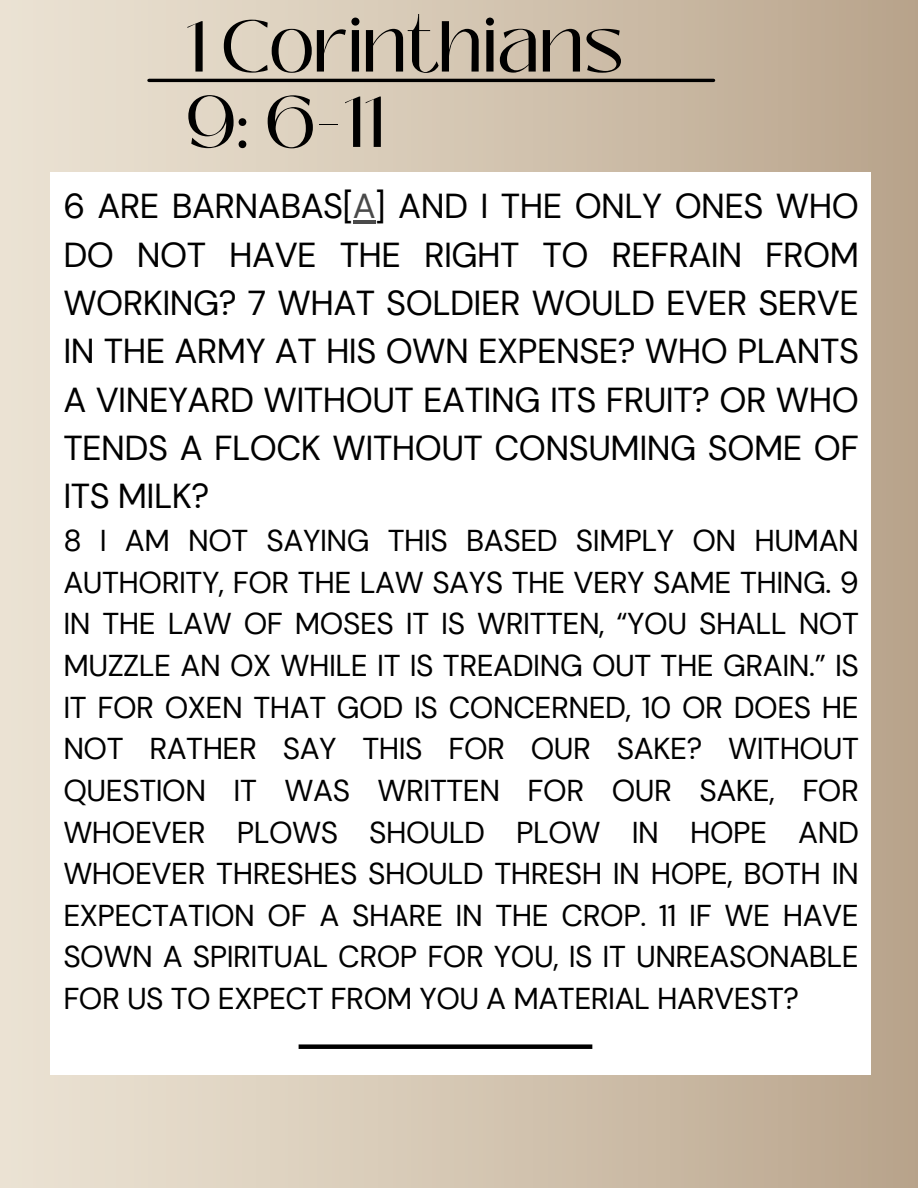
<style>
.page{position:relative;width:918px;height:1188px;background:#fff}
.page>*{position:absolute;margin:0;border:0;box-sizing:border-box;transform-origin:0 0}
.t1{font:71.7px/75.3px "Black Mango";letter-spacing:-.015em;color:#000}
.t2{font:34.65px/48.3px "DM Sans";letter-spacing:-.015em;color:#000;text-align:justify}
.t3{font:30.15px/41.7px "DM Sans";letter-spacing:-.015em;color:#000;text-align:justify}
.s1{color:#4a4a4a}
</style>
<div class="page">
<div style="left:0;top:0;width:918px;height:1188px;background:linear-gradient(to right,#ede5d6,#baa58d)"></div>
<div style="left:51px;top:172px;width:820px;height:903px;background:#fff"></div>
<hr style="left:149px;top:79px;width:565px;height:3px;background:#000">
<div style="left:299px;top:1044px;width:293px;height:5px;background:#000"></div>
<hr style="left:353px;top:220px;width:22px;height:4px;background:#4a4a4a">
<h1 class="t1" style="left:184px;top:10px;width:441px">1 Corinthians<br>9: 6-11</h1>
<p class="t2" style="left:63px;top:182px;width:797px">6 ARE BARNABAS[<span class="s1">A</span>] AND I THE ONLY ONES WHO DO NOT HAVE THE RIGHT TO REFRAIN FROM WORKING? 7 WHAT SOLDIER WOULD EVER SERVE IN THE ARMY AT HIS OWN EXPENSE? WHO PLANTS A VINEYARD WITHOUT EATING ITS FRUIT? OR WHO TENDS A FLOCK WITHOUT CONSUMING SOME OF ITS MILK?</p>
<p class="t3" style="left:63px;top:520px;width:797px">8 I AM NOT SAYING THIS BASED SIMPLY ON HUMAN AUTHORITY, FOR THE LAW SAYS THE VERY SAME THING. 9<br>IN THE LAW OF MOSES IT IS WRITTEN, “YOU SHALL NOT MUZZLE AN OX WHILE IT IS TREADING OUT THE GRAIN.” IS IT FOR OXEN THAT GOD IS CONCERNED, 10 OR DOES HE NOT RATHER SAY THIS FOR OUR SAKE? WITHOUT QUESTION IT WAS WRITTEN FOR OUR SAKE, FOR WHOEVER PLOWS SHOULD PLOW IN HOPE AND WHOEVER THRESHES SHOULD THRESH IN HOPE, BOTH IN EXPECTATION OF A SHARE IN THE CROP. 11 IF WE HAVE SOWN A SPIRITUAL CROP FOR YOU, IS IT UNREASONABLE FOR US TO EXPECT FROM YOU A MATERIAL HARVEST?</p>
</div>
